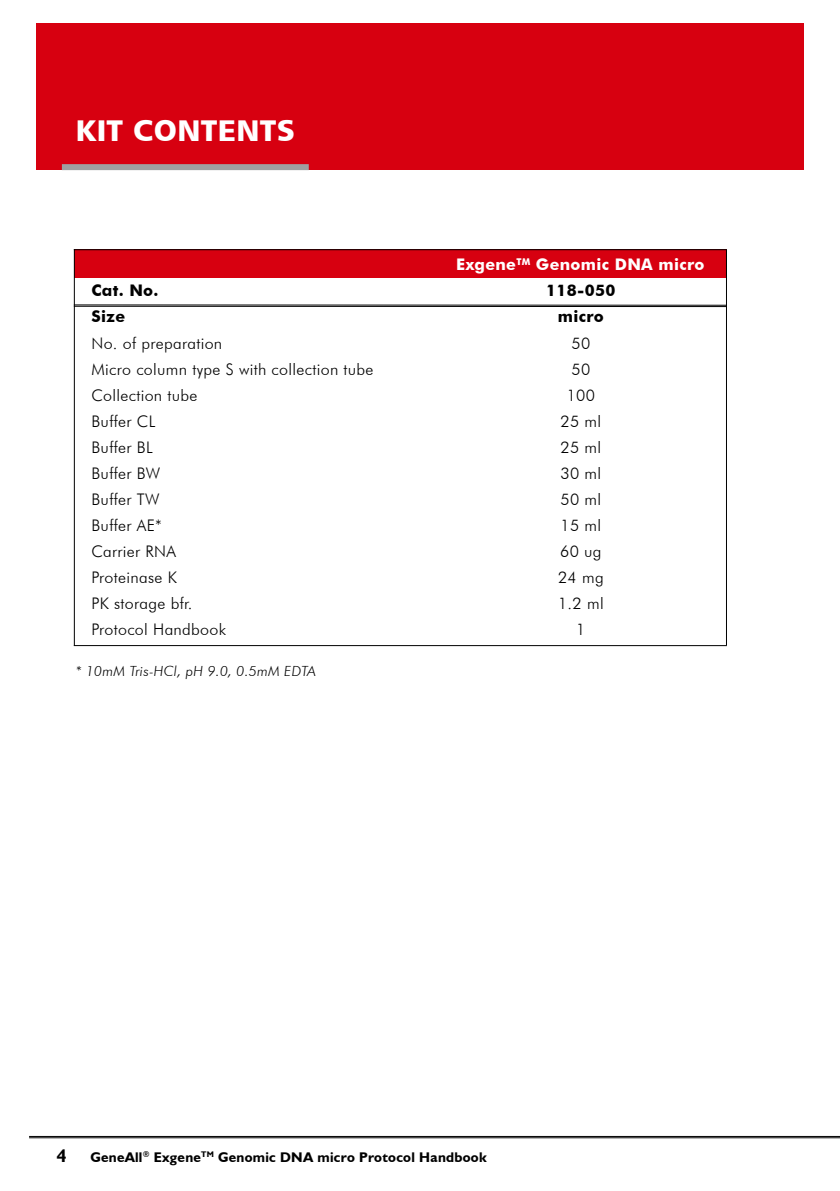
<style>
.page{position:relative;width:840px;height:1191px;background:#fff}
.page>*{position:absolute;margin:0;border:0;box-sizing:border-box;transform-origin:0 0}
.t1{font:30px "Humanist 777 BT Black B";letter-spacing:.01em;color:#fff}
.t2{font:700 18px "Humanist 521 BT";color:#000}
.t3{font:300 16px/26px "Futura BT";letter-spacing:.02em;color:#000}
.t4{font:700 16px/26px "Futura BT";letter-spacing:.02em;color:#000}
.t5{font:700 16px "Futura BT";letter-spacing:.02em;color:#fff}
.t6{font:700 14px "Humanist 521 BT";letter-spacing:.02em;color:#000}
.t7{font:italic 300 14px "Futura BT";letter-spacing:.02em;color:#000}
</style>
<div class="page">
<hr style="left:29px;top:1136px;width:810px;height:1px;background:#000">
<hr style="left:29px;top:1137px;width:810px;height:1px;background:#000">
<div style="left:36px;top:24px;width:767px;height:146px;background:#d70010"></div>
<div style="left:62px;top:164px;width:246px;height:6px;background:#9fa0a0"></div>
<div style="left:74px;top:250px;width:652px;height:28px;background:#d70010"></div>
<hr style="left:74px;top:304px;width:652px;height:1px;background:#000">
<hr style="left:74px;top:306px;width:652px;height:1px;background:#000">
<hr style="left:74px;top:249px;width:652px;height:1px;background:#000">
<hr style="left:74px;top:645px;width:652px;height:1px;background:#000">
<hr style="left:725px;top:249px;width:1px;height:396px;background:#000">
<hr style="left:74px;top:249px;width:1px;height:397px;background:#000">
<h1 class="t1" style="left:76px;top:111px;width:220px">KIT CONTENTS</h1>
<p class="t4" style="left:91px;top:278px;width:69px">Cat. No.<br>Size</p>
<p class="t3" style="left:91px;top:330px;width:283px">No. of preparation<br>Micro column type S with collection tube<br>Collection tube<br>Buffer CL<br>Buffer BL<br>Buffer BW<br>Buffer TW<br>Buffer AE*<br>Carrier RNA<br>Proteinase K<br>PK storage bfr.<br>Protocol Handbook</p>
<p class="t7" style="left:76px;top:662px;width:241px">* 10mM Tris-HCl, pH 9.0, 0.5mM EDTA</p>
<p class="t5" style="left:456px;top:255px;width:249px">Exgene<sup>TM</sup> Genomic DNA micro</p>
<p class="t4" style="left:546px;top:278px;width:71px;text-align:center">118-050 micro</p>
<p class="t3" style="left:557px;top:330px;width:47px;text-align:center">50<br>50<br>100<br>25 ml<br>25 ml<br>30 ml<br>50 ml<br>15 ml<br>60 ug<br>24 mg<br>1.2 ml<br>1</p>
<p class="t2" style="left:57px;top:1144px;width:11px">4</p>
<p class="t6" style="left:90px;top:1148px;width:397px">GeneAll<sup>®</sup> Exgene<sup>TM</sup> Genomic DNA micro Protocol Handbook</p>
</div>
